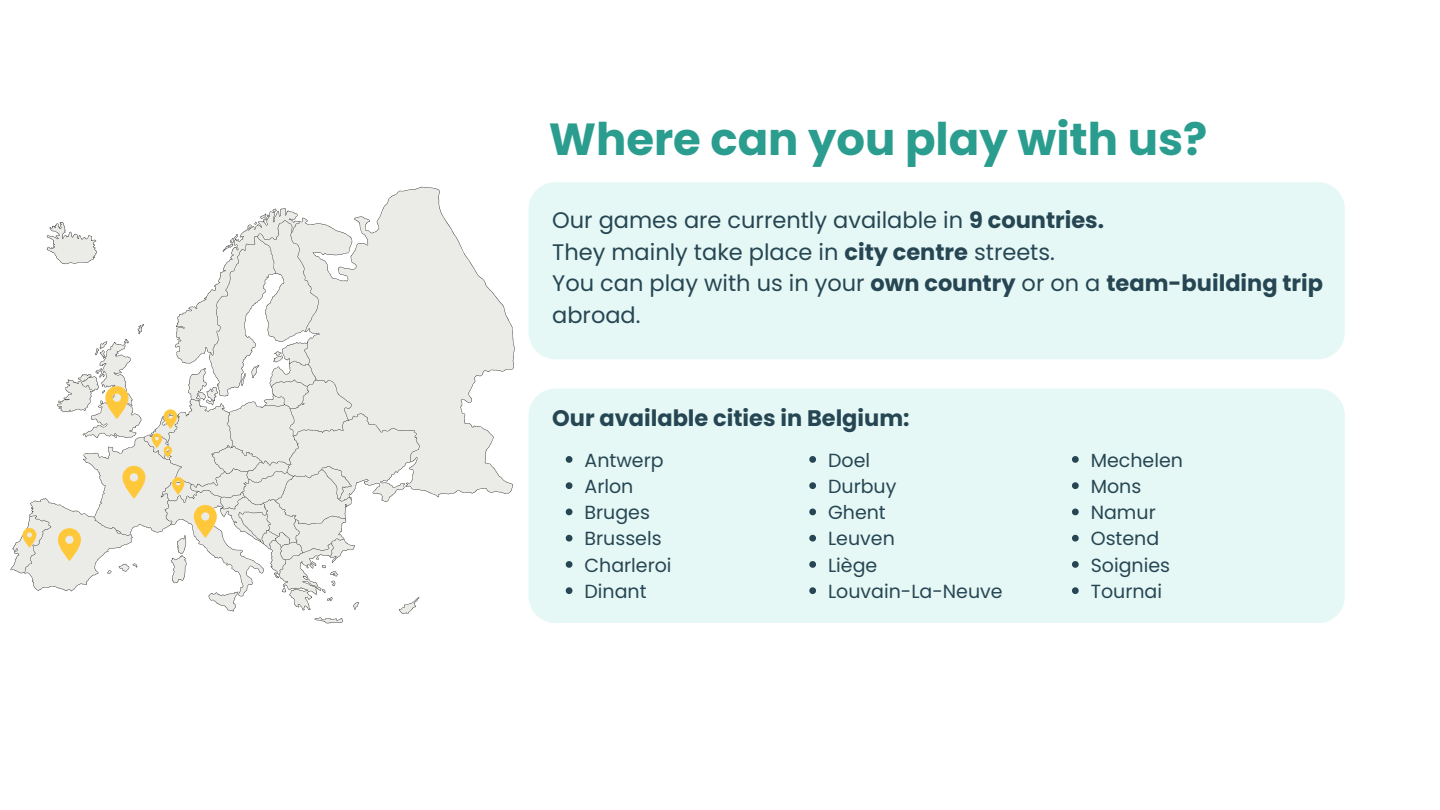
<style>
.page{position:relative;width:1440px;height:810px;background:#fff}
.page>*{position:absolute;margin:0;border:0;box-sizing:border-box;transform-origin:0 0}
.t1{font:700 45px "Poppins";color:#2a9d8f}
.t2{font:22.5px/31.5px "Poppins";color:#264653}
.t3{font:700 22.5px "Poppins";color:#264653}
.t4{font:19px "Poppins";color:#264653}
.s1{font-weight:700}
</style>
<div class="page">
<div style="left:529px;top:182px;width:816px;height:177px;background:#e6f8f6;border-radius:27px"></div>
<div style="left:529px;top:388px;width:816px;height:235px;background:#e6f8f6;border-radius:27px"></div>
<svg style="left:566px;top:456px;width:6px;height:7px"></svg>
<svg style="left:566px;top:482px;width:6px;height:7px"></svg>
<svg style="left:566px;top:509px;width:6px;height:6px"></svg>
<svg style="left:566px;top:535px;width:6px;height:7px"></svg>
<svg style="left:566px;top:561px;width:6px;height:7px"></svg>
<svg style="left:566px;top:587px;width:6px;height:7px"></svg>
<svg style="left:809px;top:456px;width:7px;height:7px"></svg>
<svg style="left:809px;top:482px;width:7px;height:7px"></svg>
<svg style="left:809px;top:509px;width:7px;height:6px"></svg>
<svg style="left:809px;top:535px;width:7px;height:7px"></svg>
<svg style="left:809px;top:561px;width:7px;height:7px"></svg>
<svg style="left:809px;top:587px;width:7px;height:7px"></svg>
<svg style="left:1072px;top:456px;width:7px;height:7px"></svg>
<svg style="left:1072px;top:482px;width:7px;height:7px"></svg>
<svg style="left:1072px;top:509px;width:7px;height:6px"></svg>
<svg style="left:1072px;top:535px;width:7px;height:7px"></svg>
<svg style="left:1072px;top:561px;width:7px;height:7px"></svg>
<svg style="left:1072px;top:587px;width:7px;height:7px"></svg>
<svg style="left:10px;top:187px;width:504px;height:436px"></svg>
<svg style="left:105px;top:386px;width:23px;height:33px"></svg>
<svg style="left:58px;top:528px;width:23px;height:33px"></svg>
<svg style="left:23px;top:528px;width:13px;height:19px"></svg>
<svg style="left:122px;top:466px;width:23px;height:33px"></svg>
<svg style="left:152px;top:409px;width:25px;height:49px"></svg>
<svg style="left:172px;top:477px;width:12px;height:18px"></svg>
<svg style="left:194px;top:505px;width:23px;height:33px"></svg>
<p class="t1" style="left:549px;top:108px;width:660px">Where can you play with us?</p>
<p class="t2" style="left:552px;top:204px;width:772px">Our games are currently available in <span class="s1">9 countries.<br></span>They mainly take place in <span class="s1">city centre</span> streets.<br>You can play with us in your <span class="s1">own country</span> or on a <span class="s1">team-building trip </span>abroad.</p>
<p class="t3" style="left:552px;top:402px;width:359px">Our available cities in Belgium:</p>
<p class="t4" style="left:585px;top:447px;width:81px">Antwerp</p>
<p class="t4" style="left:585px;top:473px;width:50px">Arlon</p>
<p class="t4" style="left:585px;top:499px;width:67px">Bruges</p>
<p class="t4" style="left:585px;top:525px;width:79px">Brussels</p>
<p class="t4" style="left:585px;top:552px;width:89px">Charleroi</p>
<p class="t4" style="left:585px;top:578px;width:64px">Dinant</p>
<p class="t4" style="left:828px;top:447px;width:44px">Doel</p>
<h1 class="t4" style="left:828px;top:473px;width:70px">Durbuy</h1>
<h3 class="t4" style="left:828px;top:499px;width:59px">Ghent</h3>
<h2 class="t4" style="left:828px;top:525px;width:68px">Leuven</h2>
<p class="t4" style="left:828px;top:552px;width:51px">Liège</p>
<p class="t4" style="left:828px;top:578px;width:176px">Louvain-La-Neuve</p>
<p class="t4" style="left:1091px;top:447px;width:94px">Mechelen</p>
<p class="t4" style="left:1091px;top:473px;width:52px">Mons</p>
<p class="t4" style="left:1091px;top:499px;width:67px">Namur</p>
<p class="t4" style="left:1091px;top:525px;width:70px">Ostend</p>
<p class="t4" style="left:1091px;top:552px;width:81px">Soignies</p>
<p class="t4" style="left:1091px;top:578px;width:73px">Tournai</p>
</div>
